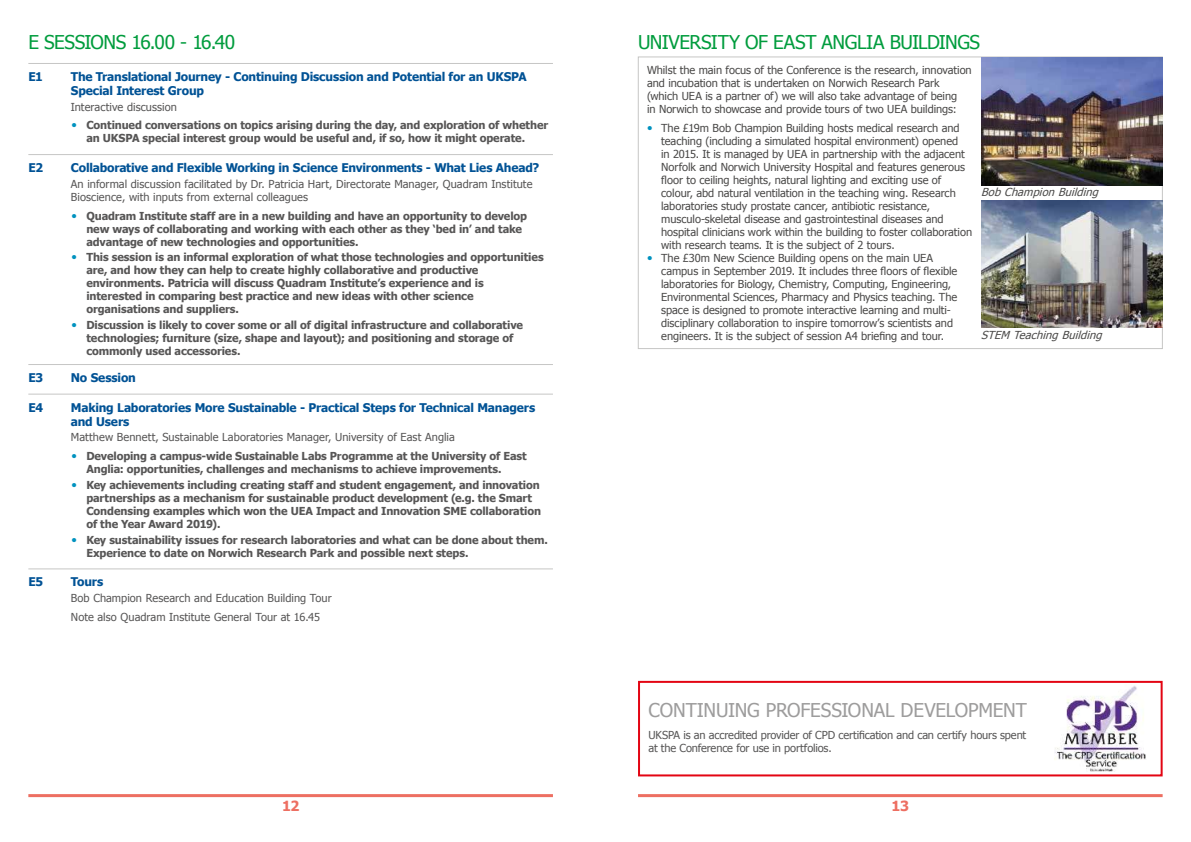
<style>
.page{position:relative;width:1191px;height:842px;background:#fff}
.page>*{position:absolute;margin:0;border:0;box-sizing:border-box;transform-origin:0 0}
.t1{font:19px "Tahoma";letter-spacing:-.025em;color:#009c3d}
.t2{font:19px "Tahoma";letter-spacing:-.01em;color:#9d9c9c}
.t3{font:700 14px "Tahoma";color:#ed6f62}
.t4{font:700 12px/14px "Tahoma";letter-spacing:-.015em;color:#005295}
.t5{font:700 11px/13px "Tahoma";letter-spacing:-.01em;color:#575656}
.t6{font:11px/13px "Tahoma";letter-spacing:-.005em;color:#4a4948}
.t7{font:11px/13px "Tahoma";letter-spacing:.005em;color:#575656}
.t8{font:11px/13px "Tahoma";letter-spacing:-.015em;color:#575656}
.t9{font:italic 11px "Tahoma";color:#4a4948}
.s1{font-weight:400;font-size:12px;color:#0092bf}
.s2{font-size:12px;color:#0092bf}
</style>
<div class="page">
<hr style="left:28px;top:794px;width:525px;height:3px;background:#ed6f62">
<hr style="left:638px;top:794px;width:524px;height:3px;background:#ed6f62">
<hr style="left:28px;top:63px;width:525px;height:1px;background:#c6c6c5">
<hr style="left:28px;top:154px;width:525px;height:1px;background:#c6c6c5">
<hr style="left:28px;top:364px;width:525px;height:1px;background:#c6c6c5">
<hr style="left:28px;top:394px;width:525px;height:1px;background:#c6c6c5">
<hr style="left:28px;top:568px;width:525px;height:1px;background:#c6c6c5">
<img style="left:981px;top:58px;width:181px;height:127px">
<img style="left:981px;top:200px;width:181px;height:128px">
<div style="left:638px;top:681px;width:524px;height:95px;border:2px solid #e30513"></div>
<img style="left:1054px;top:686px;width:92px;height:86px">
<h1 class="t1" style="left:28px;top:33px;width:208px">E SESSIONS 16.00 - 16.40</h1>
<p class="t4" style="left:28px;top:71px;width:16px">E1</p>
<p class="t4" style="left:71px;top:71px;width:457px">The Translational Journey - Continuing Discussion and Potential for an UKSPA<br>Special Interest Group</p>
<p class="t7" style="left:71px;top:101px;width:108px">Interactive discussion</p>
<p class="t5" style="left:86px;top:120px;width:463px;text-indent:-15px"><span class="s1">•</span> Continued conversations on topics arising during the day, and exploration of whether an UKSPA special interest group would be useful and, if so, how it might operate.</p>
<p class="t4" style="left:28px;top:162px;width:16px">E2</p>
<p class="t4" style="left:71px;top:162px;width:470px">Collaborative and Flexible Working in Science Environments - What Lies Ahead?</p>
<p class="t7" style="left:71px;top:178px;width:463px">An informal discussion facilitated by Dr. Patricia Hart, Directorate Manager, Quadram Institute<br>Bioscience, with inputs from external colleagues</p>
<p class="t5" style="left:86px;top:210px;width:442px;text-indent:-15px"><span class="s1">•</span> Quadram Institute staff are in a new building and have an opportunity to develop new ways of collaborating and working with each other as they ‘bed in’ and take advantage of new technologies and opportunities.</p>
<p class="t5" style="left:86px;top:252px;width:459px;text-indent:-15px"><span class="s1">•</span> This session is an informal exploration of what those technologies and opportunities are, and how they can help to create highly collaborative and productive environments. Patricia will discuss Quadram Institute’s experience and is<br>interested in comparing best practice and new ideas with other science organisations and suppliers.</p>
<p class="t5" style="left:86px;top:320px;width:438px;text-indent:-15px"><span class="s1">•</span> Discussion is likely to cover some or all of digital infrastructure and collaborative technologies; furniture (size, shape and layout); and positioning and storage of commonly used accessories.</p>
<p class="t4" style="left:28px;top:372px;width:16px">E3</p>
<p class="t4" style="left:71px;top:372px;width:67px">No Session</p>
<p class="t4" style="left:28px;top:401px;width:16px">E4</p>
<p class="t4" style="left:71px;top:401px;width:466px">Making Laboratories More Sustainable - Practical Steps for Technical Managers and Users</p>
<p class="t7" style="left:71px;top:432px;width:385px">Matthew Bennett, Sustainable Laboratories Manager, University of East Anglia</p>
<p class="t5" style="left:86px;top:451px;width:442px;text-indent:-15px"><span class="s1">•</span> Developing a campus-wide Sustainable Labs Programme at the University of East<br>Anglia: opportunities, challenges and mechanisms to achieve improvements.</p>
<p class="t5" style="left:86px;top:479px;width:456px;text-indent:-15px"><span class="s1">•</span> Key achievements including creating staff and student engagement, and innovation partnerships as a mechanism for sustainable product development (e.g. the Smart Condensing examples which won the UEA Impact and Innovation SME collaboration of the Year Award 2019).</p>
<p class="t5" style="left:86px;top:534px;width:463px;text-indent:-15px"><span class="s1">•</span> Key sustainability issues for research laboratories and what can be done about them.<br>Experience to date on Norwich Research Park and possible next steps.</p>
<p class="t4" style="left:28px;top:576px;width:16px">E5</p>
<p class="t4" style="left:71px;top:576px;width:34px">Tours</p>
<p class="t7" style="left:71px;top:589px;width:262px;line-height:18.7px">Bob Champion Research and Education Building Tour<br>Note also Quadram Institute General Tour at 16.45</p>
<h1 class="t1" style="left:638px;top:33px;width:344px">UNIVERSITY OF EAST ANGLIA BUILDINGS</h1>
<p class="t6" style="left:647px;top:64px;width:326px">Whilst the main focus of the Conference is the research, innovation and incubation that is undertaken on Norwich Research Park (which UEA is a partner of) we will also take advantage of being<br>in Norwich to showcase and provide tours of two UEA buildings:</p>
<p class="t6" style="left:661px;top:122px;width:312px;text-indent:-14px"><span class="s2">•</span> The £19m Bob Champion Building hosts medical research and teaching (including a simulated hospital environment) opened<br>in 2015. It is managed by UEA in partnership with the adjacent Norfolk and Norwich University Hospital and features generous floor to ceiling heights, natural lighting and exciting use of colour, abd natural ventilation in the teaching wing. Research laboratories study prostate cancer, antibiotic resistance, musculo-skeletal disease and gastrointestinal diseases and hospital clinicians work within the building to foster collaboration with research teams. It is the subject of 2 tours.</p>
<p class="t6" style="left:661px;top:252px;width:298px;text-indent:-14px"><span class="s2">•</span> The £30m New Science Building opens on the main UEA campus in September 2019. It includes three floors of flexible laboratories for Biology, Chemistry, Computing, Engineering, Environmental Sciences, Pharmacy and Physics teaching. The space is designed to promote interactive learning and multi&shy;disciplinary collaboration to inspire tomorrow’s scientists and engineers. It is the subject of session A4 briefing and tour.</p>
<p class="t9" style="left:981px;top:187px;width:122px">Bob Champion Building</p>
<p class="t9" style="left:981px;top:330px;width:125px">STEM Teaching Building</p>
<h1 class="t2" style="left:648px;top:702px;width:380px">CONTINUING PROFESSIONAL DEVELOPMENT</h1>
<p class="t8" style="left:648px;top:728px;width:379px">UKSPA is an accredited provider of CPD certification and can certify hours spent at the Conference for use in portfolios.</p>
<p class="t3" style="left:282px;top:800px;width:19px">12</p>
<p class="t3" style="left:891px;top:800px;width:19px">13</p>
</div>
